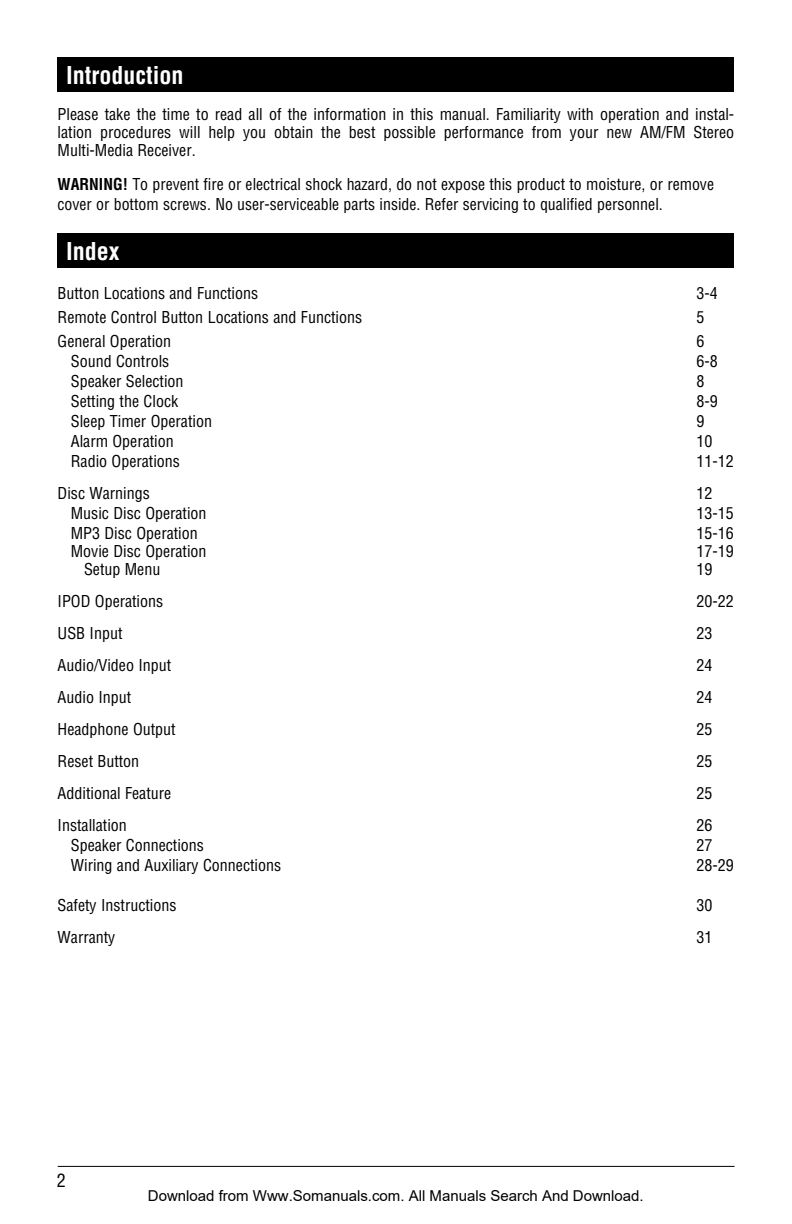
<style>
.page{position:relative;width:792px;height:1224px;background:#fff}
.page>*{position:absolute;margin:0;border:0;box-sizing:border-box;transform-origin:0 0}
.t1{font:700 condensed 24px "Helvetica";color:#fff}
.t2{font:condensed 18px "Helvetica";color:#000}
.t3{font:condensed 16px/18px "Helvetica";color:#000;text-align:justify}
.t4{font:15px "Arial";color:#000}
.s1{font-weight:700}
</style>
<div class="page">
<div style="left:58px;top:58px;width:676px;height:34px;background:#000"></div>
<hr style="left:58px;top:1166px;width:677px;height:1px;background:#000">
<div style="left:58px;top:233px;width:676px;height:35px;background:#000"></div>
<h1 class="t1" style="left:66px;top:61px;width:119px">Introduction</h1>
<p class="t3" style="left:58px;top:105px;width:678px">Please take the time to read all of the information in this manual. Familiarity with operation and instal&shy;lation procedures will help you obtain the best possible performance from your new AM/FM Stereo Multi-Media Receiver.</p>
<p class="t3" style="left:58px;top:174px;width:658px;line-height:20px"><span class="s1">WARNING!</span> To prevent fire or electrical shock hazard, do not expose this product to moisture, or remove cover or bottom screws. No user-serviceable parts inside. Refer servicing to qualified personnel.</p>
<h1 class="t1" style="left:66px;top:236px;width:55px">Index</h1>
<p class="t3" style="left:58px;top:284px;width:202px">Button Locations and Functions</p>
<p class="t3" style="left:697px;top:284px;width:23px">3-4</p>
<p class="t3" style="left:58px;top:308px;width:306px">Remote Control Button Locations and Functions</p>
<p class="t3" style="left:697px;top:308px;width:9px">5</p>
<p class="t3" style="left:58px;top:332px;width:115px">General Operation</p>
<p class="t3" style="left:697px;top:332px;width:9px">6</p>
<p class="t3" style="left:71px;top:352px;width:100px">Sound Controls</p>
<p class="t3" style="left:697px;top:352px;width:23px">6-8</p>
<p class="t3" style="left:71px;top:372px;width:114px">Speaker Selection</p>
<p class="t3" style="left:697px;top:372px;width:9px">8</p>
<p class="t3" style="left:71px;top:392px;width:109px">Setting the Clock</p>
<p class="t3" style="left:697px;top:392px;width:23px">8-9</p>
<p class="t3" style="left:71px;top:412px;width:143px">Sleep Timer Operation</p>
<p class="t3" style="left:697px;top:412px;width:9px">9</p>
<p class="t3" style="left:71px;top:432px;width:105px">Alarm Operation</p>
<p class="t3" style="left:697px;top:432px;width:17px">10</p>
<p class="t3" style="left:71px;top:452px;width:111px">Radio Operations</p>
<p class="t3" style="left:697px;top:452px;width:39px">11-12</p>
<p class="t3" style="left:58px;top:484px;width:94px">Disc Warnings</p>
<p class="t3" style="left:697px;top:484px;width:17px">12</p>
<p class="t3" style="left:71px;top:504px;width:137px">Music Disc Operation</p>
<p class="t3" style="left:697px;top:504px;width:39px">13-15</p>
<p class="t3" style="left:71px;top:524px;width:128px">MP3 Disc Operation</p>
<p class="t3" style="left:697px;top:524px;width:39px">15-16</p>
<p class="t3" style="left:71px;top:542px;width:137px">Movie Disc Operation</p>
<p class="t3" style="left:697px;top:542px;width:39px">17-19</p>
<p class="t3" style="left:84px;top:560px;width:78px">Setup Menu</p>
<p class="t3" style="left:697px;top:560px;width:17px">19</p>
<p class="t3" style="left:58px;top:592px;width:107px">IPOD Operations</p>
<p class="t3" style="left:697px;top:592px;width:39px">20-22</p>
<p class="t3" style="left:58px;top:624px;width:66px">USB Input</p>
<p class="t3" style="left:697px;top:624px;width:17px">23</p>
<p class="t3" style="left:58px;top:656px;width:115px">Audio/Video Input</p>
<p class="t3" style="left:697px;top:656px;width:17px">24</p>
<p class="t3" style="left:58px;top:688px;width:75px">Audio Input</p>
<p class="t3" style="left:697px;top:688px;width:17px">24</p>
<p class="t3" style="left:58px;top:720px;width:120px">Headphone Output</p>
<p class="t3" style="left:697px;top:720px;width:17px">25</p>
<p class="t3" style="left:58px;top:752px;width:83px">Reset Button</p>
<p class="t3" style="left:697px;top:752px;width:17px">25</p>
<p class="t3" style="left:58px;top:784px;width:115px">Additional Feature</p>
<p class="t3" style="left:697px;top:784px;width:17px">25</p>
<p class="t3" style="left:58px;top:816px;width:71px">Installation</p>
<p class="t3" style="left:697px;top:816px;width:17px">26</p>
<p class="t3" style="left:71px;top:836px;width:135px">Speaker Connections</p>
<p class="t3" style="left:697px;top:836px;width:17px">27</p>
<p class="t3" style="left:71px;top:856px;width:212px">Wiring and Auxiliary Connections</p>
<p class="t3" style="left:697px;top:856px;width:39px">28-29</p>
<p class="t3" style="left:58px;top:896px;width:121px">Safety Instructions</p>
<p class="t3" style="left:697px;top:896px;width:17px">30</p>
<p class="t3" style="left:58px;top:928px;width:59px">Warranty</p>
<p class="t3" style="left:697px;top:928px;width:17px">31</p>
<p class="t2" style="left:57px;top:1169px;width:11px">2</p>
<p class="t4" style="left:148px;top:1187px;width:497px">Download from Www.Somanuals.com. All Manuals Search And Download.</p>
</div>
